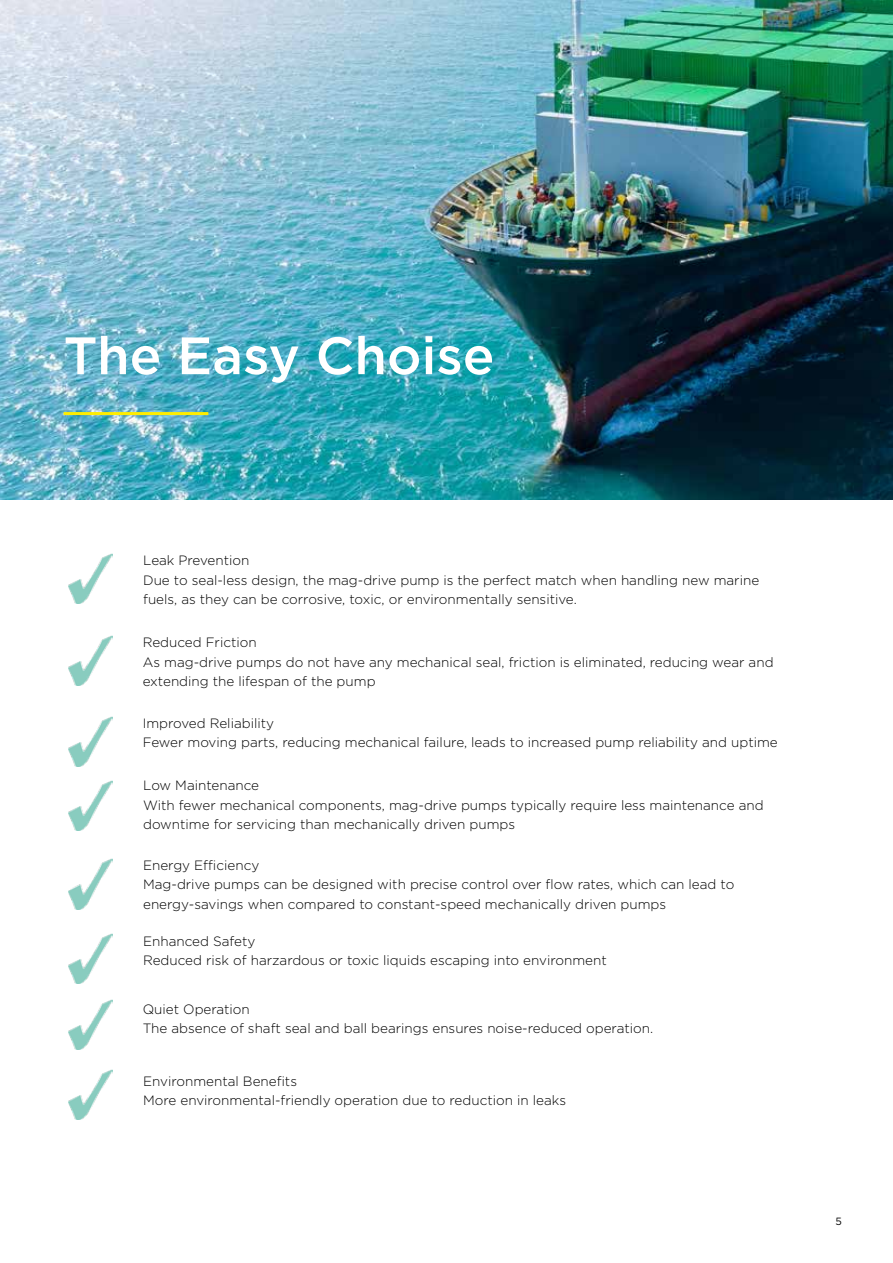
<style>
.page{position:relative;width:893px;height:1263px;background:#fff}
.page>*{position:absolute;margin:0;border:0;box-sizing:border-box;transform-origin:0 0}
.t1{font:500 52.5px "Gotham";color:#fff}
.t2{font:300 13.5px/19.5px "Gotham";color:#000}
.t3{font:10.5px "Gotham";color:#000}
</style>
<div class="page">
<img style="left:0;top:0;width:893px;height:500px">
<img style="left:68px;top:553px;width:44px;height:51px">
<img style="left:68px;top:635px;width:44px;height:51px">
<img style="left:68px;top:716px;width:44px;height:51px">
<img style="left:68px;top:780px;width:44px;height:51px">
<img style="left:68px;top:859px;width:44px;height:50px">
<img style="left:68px;top:933px;width:44px;height:51px">
<img style="left:68px;top:999px;width:44px;height:51px">
<img style="left:68px;top:1069px;width:44px;height:50px">
<hr style="left:64px;top:412px;width:144px;height:3px;background:#ffed00">
<h1 class="t1" style="left:64px;top:321px;width:432px">The Easy Choise</h1>
<p class="t2" style="left:143px;top:550px;width:618px">Leak Prevention<br>Due to seal-less design, the mag-drive pump is the perfect match when handling new marine fuels, as they can be corrosive, toxic, or environmentally sensitive.</p>
<p class="t2" style="left:143px;top:632px;width:632px">Reduced Friction<br>As mag-drive pumps do not have any mechanical seal, friction is eliminated, reducing wear and extending the lifespan of the pump</p>
<p class="t2" style="left:143px;top:713px;width:637px">Improved Reliability<br>Fewer moving parts, reducing mechanical failure, leads to increased pump reliability and uptime</p>
<p class="t2" style="left:143px;top:775px;width:622px">Low Maintenance<br>With fewer mechanical components, mag-drive pumps typically require less maintenance and downtime for servicing than mechanically driven pumps</p>
<p class="t2" style="left:143px;top:855px;width:593px">Energy Efficiency<br>Mag-drive pumps can be designed with precise control over flow rates, which can lead to energy-savings when compared to constant-speed mechanically driven pumps</p>
<p class="t2" style="left:143px;top:931px;width:465px">Enhanced Safety<br>Reduced risk of harzardous or toxic liquids escaping into environment</p>
<p class="t2" style="left:143px;top:999px;width:512px">Quiet Operation<br>The absence of shaft seal and ball bearings ensures noise-reduced operation.</p>
<p class="t2" style="left:143px;top:1071px;width:424px">Environmental Benefits<br>More environmental-friendly operation due to reduction in leaks</p>
<p class="t3" style="left:835px;top:1214px;width:8px">5</p>
</div>
